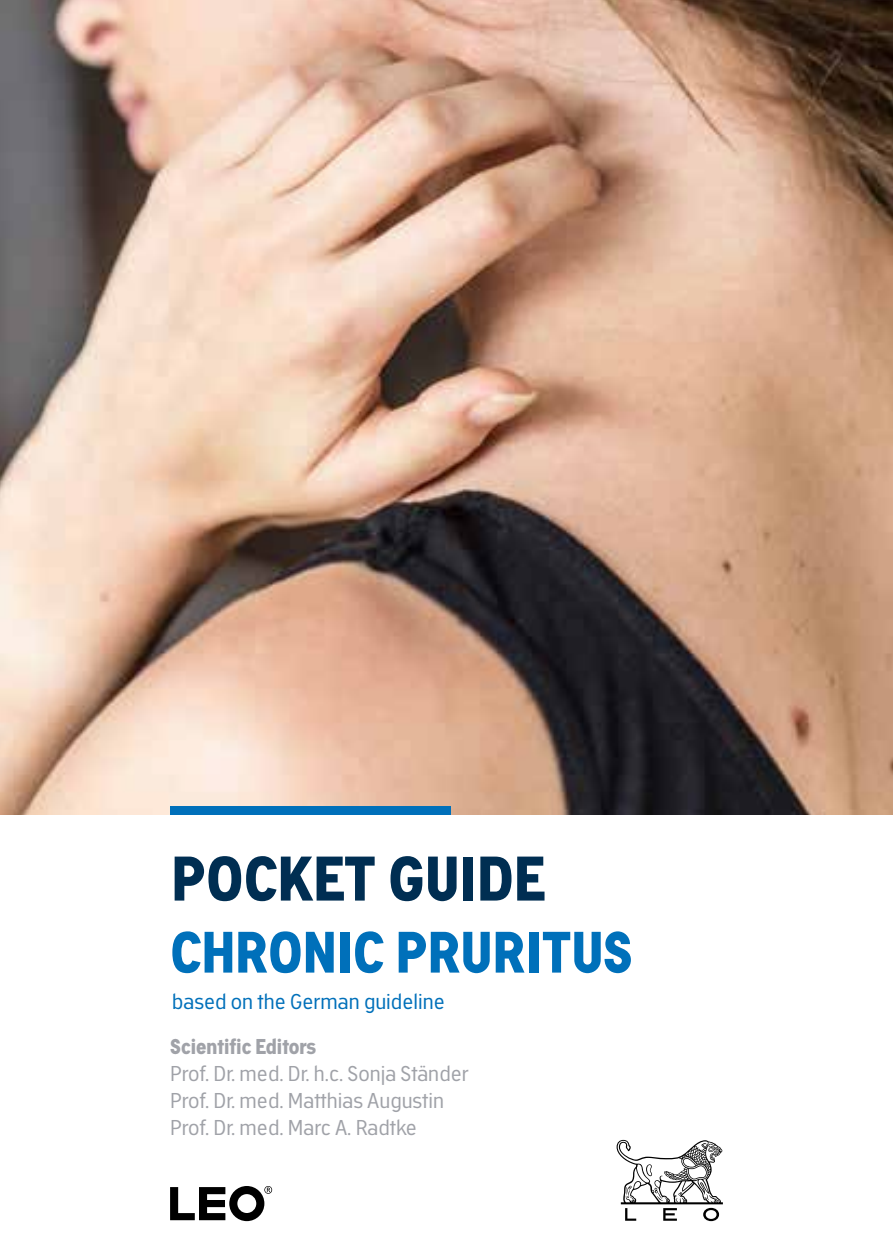
<style>
.page{position:relative;width:893px;height:1259px;background:#fff}
.page>*{position:absolute;margin:0;border:0;box-sizing:border-box;transform-origin:0 0}
.t1{font:700 61.5px "Academy Sans";color:#002e52}
.t2{font:700 57px "Academy Sans";color:#0070ba}
.t3{font:21px/27px "Academy Sans";color:#a0a2a8}
.t4{font:21px "Academy Sans";color:#0070ba}
.t5{font:700 21px "Academy Sans";color:#a0a2a8}
</style>
<div class="page">
<img style="left:0;top:0;width:893px;height:814px">
<div style="left:170px;top:805px;width:281px;height:9px;background:#0070ba"></div>
<svg style="left:617px;top:1140px;width:106px;height:81px"></svg>
<svg style="left:170px;top:1186px;width:102px;height:35px"></svg>
<h1 class="t1" style="left:171px;top:842px;width:376px">POCKET GUIDE</h1>
<h2 class="t2" style="left:170px;top:918px;width:464px">CHRONIC PRURITUS</h2>
<p class="t4" style="left:172px;top:988px;width:274px">based on the German guideline</p>
<p class="t5" style="left:170px;top:1033px;width:148px">Scientific Editors</p>
<p class="t3" style="left:170px;top:1059px;width:300px">Prof. Dr. med. Dr. h.c. Sonja Ständer<br>Prof. Dr. med. Matthias Augustin<br>Prof. Dr. med. Marc A. Radtke</p>
</div>
